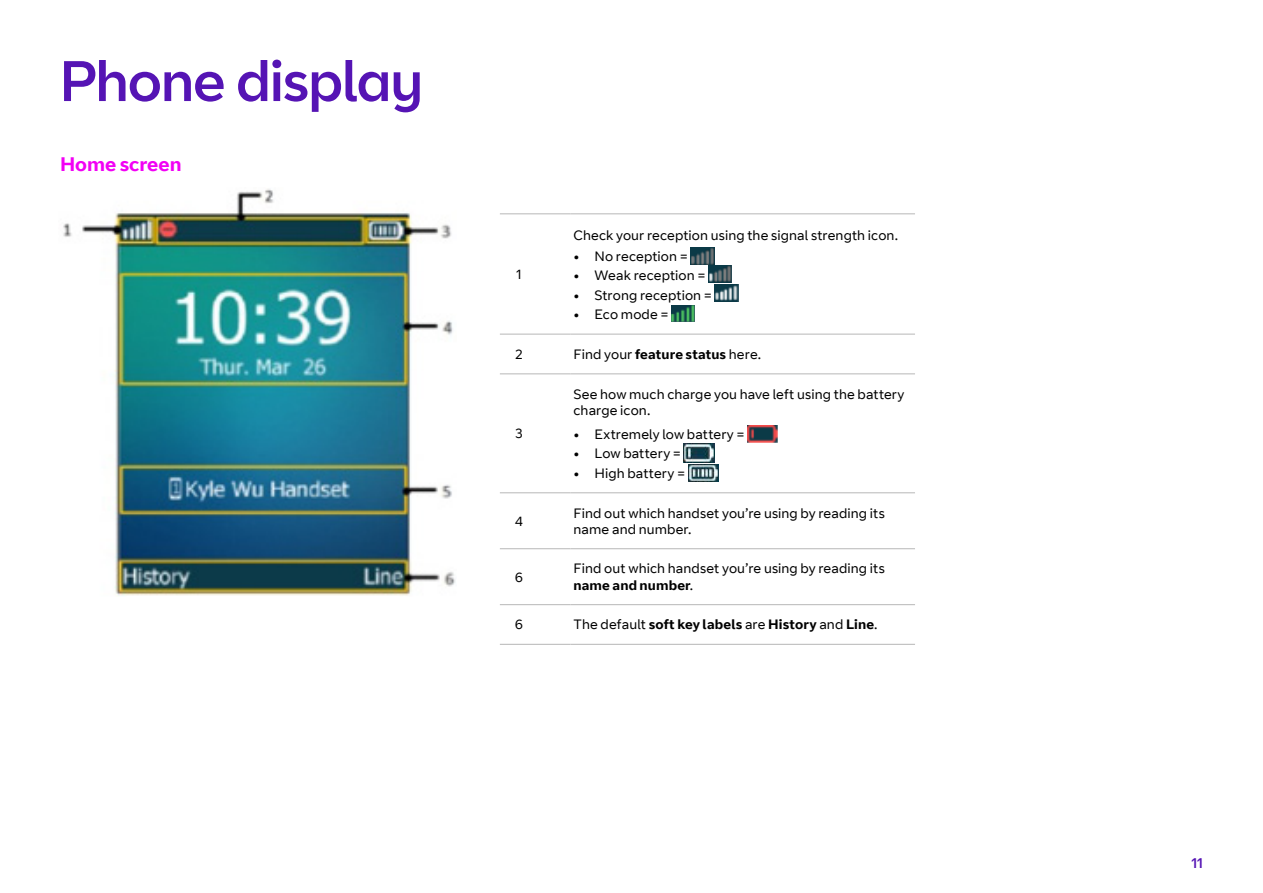
<style>
.page{position:relative;width:1263px;height:893px;background:#fff}
.page>*{position:absolute;margin:0;border:0;box-sizing:border-box;transform-origin:0 0}
.H1_Indigo_Headline_3{font:57px "BT Curve Headline";letter-spacing:-.01em;color:#5514b4}
.H3_Pink_Bold_13pt{font:700 19.5px "BT Curve";color:#f200f5}
.t1{font:14.25px "BT Curve Headline";color:#5514b4}
.Table_Items_Black_Re{font:13.5px/16.2px "BT Curve";letter-spacing:.01em;color:#000}
.Table_Items_Black_Re-2{font:700 13.5px "BT Curve";letter-spacing:.01em;color:#000}
.s1{font-weight:700}
.s2{font-weight:400}
</style>
<div class="page">
<img style="left:63px;top:189px;width:393px;height:407px">
<hr style="left:500px;top:213px;width:70px;height:1px;background:#bfbfbf">
<hr style="left:570px;top:213px;width:345px;height:1px;background:#bfbfbf">
<hr style="left:500px;top:334px;width:70px;height:1px;background:#bfbfbf">
<hr style="left:570px;top:334px;width:345px;height:1px;background:#bfbfbf">
<hr style="left:500px;top:373px;width:70px;height:1px;background:#bfbfbf">
<hr style="left:570px;top:373px;width:345px;height:1px;background:#bfbfbf">
<hr style="left:500px;top:492px;width:70px;height:1px;background:#bfbfbf">
<hr style="left:570px;top:492px;width:345px;height:1px;background:#bfbfbf">
<hr style="left:500px;top:548px;width:70px;height:1px;background:#bfbfbf">
<hr style="left:570px;top:548px;width:345px;height:1px;background:#bfbfbf">
<hr style="left:500px;top:604px;width:70px;height:1px;background:#bfbfbf">
<hr style="left:570px;top:604px;width:345px;height:1px;background:#bfbfbf">
<hr style="left:500px;top:644px;width:70px;height:1px;background:#bfbfbf">
<hr style="left:570px;top:644px;width:345px;height:1px;background:#bfbfbf">
<img style="left:691px;top:247px;width:23px;height:17px">
<img style="left:708px;top:265px;width:24px;height:17px">
<img style="left:715px;top:285px;width:23px;height:17px">
<img style="left:671px;top:305px;width:24px;height:16px">
<img style="left:747px;top:425px;width:31px;height:17px">
<img style="left:684px;top:444px;width:30px;height:18px">
<img style="left:688px;top:464px;width:30px;height:17px">
<p class="H1_Indigo_Headline_3" style="left:60px;top:47px;width:364px">Phone display</p>
<p class="H3_Pink_Bold_13pt" style="left:60px;top:152px;width:123px">Home screen</p>
<p class="Table_Items_Black_Re" style="left:515px;top:267px;width:10px">1</p>
<p class="Table_Items_Black_Re" style="left:573px;top:227px;width:326px">Check your reception using the signal strength icon.</p>
<p class="Table_Items_Black_Re" style="left:573px;top:248px;width:116px"><span class="s1">•</span> No reception =</p>
<p class="Table_Items_Black_Re" style="left:573px;top:268px;width:134px"><span class="s1">•</span> Weak reception =</p>
<p class="Table_Items_Black_Re" style="left:573px;top:287px;width:140px"><span class="s1">•</span> Strong reception =</p>
<p class="Table_Items_Black_Re" style="left:573px;top:307px;width:97px"><span class="s1">•</span> Eco mode =</p>
<p class="Table_Items_Black_Re" style="left:515px;top:347px;width:10px">2</p>
<p class="Table_Items_Black_Re" style="left:573px;top:347px;width:189px">Find your <span class="s1">feature status</span> here.</p>
<p class="Table_Items_Black_Re" style="left:515px;top:426px;width:10px">3</p>
<p class="Table_Items_Black_Re" style="left:573px;top:386px;width:332px">See how much charge you have left using the battery charge icon.</p>
<p class="Table_Items_Black_Re" style="left:573px;top:426px;width:173px"><span class="s1">•</span> Extremely low battery =</p>
<p class="Table_Items_Black_Re" style="left:573px;top:446px;width:109px"><span class="s1">•</span> Low battery =</p>
<p class="Table_Items_Black_Re" style="left:573px;top:465px;width:113px"><span class="s1">•</span> High battery =</p>
<p class="Table_Items_Black_Re" style="left:515px;top:513px;width:10px">4</p>
<p class="Table_Items_Black_Re" style="left:573px;top:505px;width:313px">Find out which handset you’re using by reading its name and number.</p>
<p class="Table_Items_Black_Re" style="left:515px;top:569px;width:10px">6</p>
<p class="Table_Items_Black_Re" style="left:573px;top:561px;width:313px">Find out which handset you’re using by reading its <span class="s1">name and number</span>.</p>
<p class="Table_Items_Black_Re" style="left:515px;top:617px;width:10px">6</p>
<p class="Table_Items_Black_Re-2" style="left:573px;top:616px;width:306px"><span class="s2">The default</span> soft key labels <span class="s2">are</span> History <span class="s2">and</span> Line<span class="s2">.</span></p>
<p class="t1" style="left:1191px;top:854px;width:13px">11</p>
</div>
